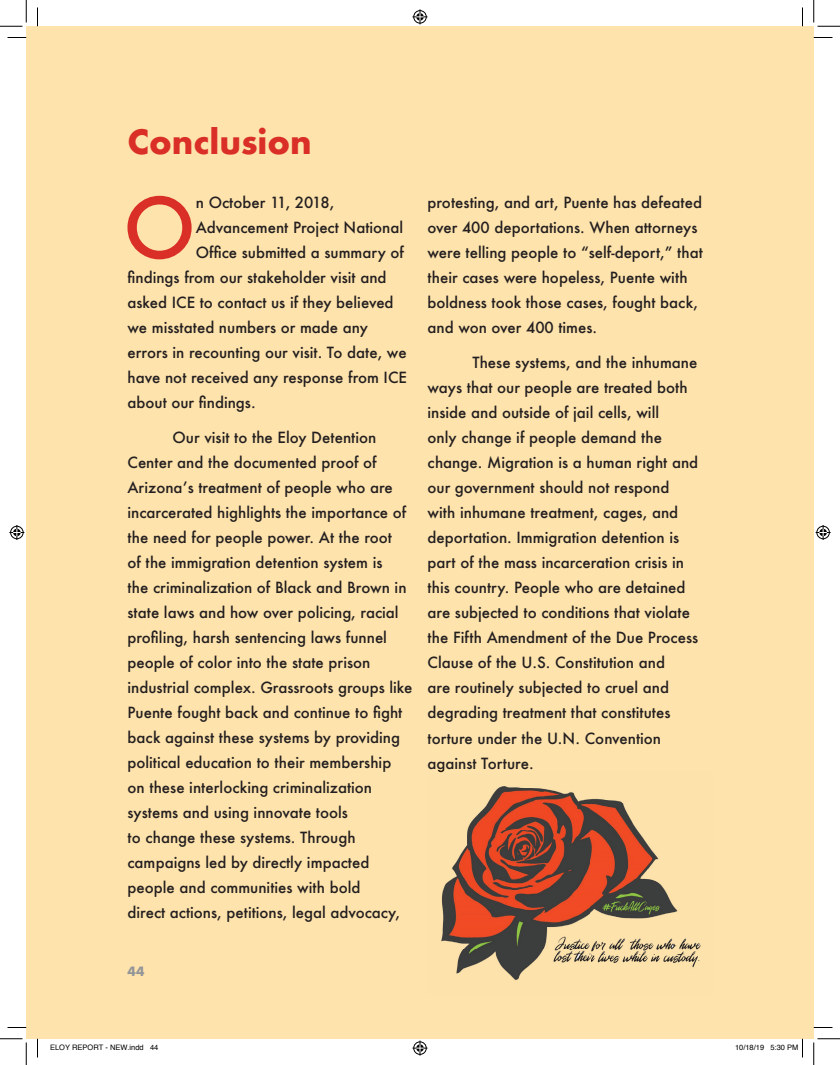
<style>
.page{position:relative;width:840px;height:1065px;background:#fff}
.page>*{position:absolute;margin:0;border:0;box-sizing:border-box;transform-origin:0 0}
.t1{font:500 81.38px "Futura";color:#da2f26}
.t2{font:700 32.5px "Futura";color:#da2f26}
.t3{font:500 15px/25px "Futura";color:#231f20}
.t4{font:700 12.5px "Futura";color:#939598}
.t5{font:7.5px "Helvetica";color:#000}
</style>
<div class="page">
<div style="left:26px;top:26px;width:788px;height:1013px;background:#fee3ac"></div>
<img style="left:440px;top:772px;width:261px;height:209px">
<img style="left:437px;top:770px;width:8px;height:2px">
<svg style="left:8px;top:37px;width:18px;height:1px"></svg>
<svg style="left:814px;top:37px;width:18px;height:1px"></svg>
<svg style="left:8px;top:1027px;width:18px;height:1px"></svg>
<svg style="left:814px;top:1027px;width:18px;height:1px"></svg>
<svg style="left:37px;top:8px;width:1px;height:18px"></svg>
<svg style="left:37px;top:1039px;width:1px;height:19px"></svg>
<svg style="left:802px;top:8px;width:1px;height:18px"></svg>
<svg style="left:0;top:0;width:27px;height:27px"></svg>
<svg style="left:0;top:1039px;width:27px;height:26px"></svg>
<svg style="left:814px;top:0;width:26px;height:27px"></svg>
<svg style="left:814px;top:1039px;width:26px;height:26px"></svg>
<svg style="left:412px;top:9px;width:16px;height:15px"></svg>
<svg style="left:412px;top:1041px;width:16px;height:15px"></svg>
<svg style="left:9px;top:525px;width:15px;height:15px"></svg>
<svg style="left:816px;top:525px;width:15px;height:15px"></svg>
<svg style="left:802px;top:1039px;width:1px;height:19px"></svg>
<h2 class="t2" style="left:128px;top:119px;width:186px">Conclusion</h2>
<h1 class="t1" style="left:123px;top:172px;width:74px">O</h1>
<p class="t3" style="left:196px;top:190px;width:140px">n October 11, 2018,</p>
<p class="t3" style="left:196px;top:215px;width:209px">Advancement Project National</p>
<p class="t3" style="left:196px;top:240px;width:210px">Office submitted a summary of</p>
<p class="t3" style="left:128px;top:265px;width:261px">findings from our stakeholder visit and</p>
<p class="t3" style="left:128px;top:290px;width:268px">asked ICE to contact us if they believed</p>
<p class="t3" style="left:128px;top:315px;width:242px">we misstated numbers or made any</p>
<p class="t3" style="left:128px;top:340px;width:281px">errors in recounting our visit. To date, we</p>
<p class="t3" style="left:128px;top:365px;width:281px">have not received any response from ICE</p>
<p class="t3" style="left:128px;top:390px;width:130px">about our findings.</p>
<p class="t3" style="left:128px;top:425px;width:286px;text-indent:45px">Our visit to the Eloy Detention Center and the documented proof of Arizona’s treatment of people who are incarcerated highlights the importance of the need for people power. At the root<br>of the immigration detention system is<br>the criminalization of Black and Brown in state laws and how over policing, racial profiling, harsh sentencing laws funnel people of color into the state prison industrial complex. Grassroots groups like Puente fought back and continue to fight back against these systems by providing political education to their membership<br>on these interlocking criminalization systems and using innovate tools<br>to change these systems. Through campaigns led by directly impacted people and communities with bold<br>direct actions, petitions, legal advocacy,</p>
<p class="t3" style="left:428px;top:190px;width:277px">protesting, and art, Puente has defeated over 400 deportations. When attorneys were telling people to “self-deport,” that their cases were hopeless, Puente with boldness took those cases, fought back, and won over 400 times.</p>
<p class="t3" style="left:428px;top:350px;width:272px;text-indent:45px">These systems, and the inhumane ways that our people are treated both inside and outside of jail cells, will<br>only change if people demand the change. Migration is a human right and our government should not respond with inhumane treatment, cages, and deportation. Immigration detention is part of the mass incarceration crisis in this country. People who are detained are subjected to conditions that violate the Fifth Amendment of the Due Process Clause of the U.S. Constitution and<br>are routinely subjected to cruel and degrading treatment that constitutes torture under the U.N. Convention against Torture.</p>
<p class="t4" style="left:128px;top:962px;width:19px">44</p>
<p class="t5" style="left:50px;top:1042px;width:110px">ELOY REPORT - NEW.indd 44</p>
<p class="t5" style="left:735px;top:1042px;width:65px">10/18/19 5:30 PM</p>
</div>
